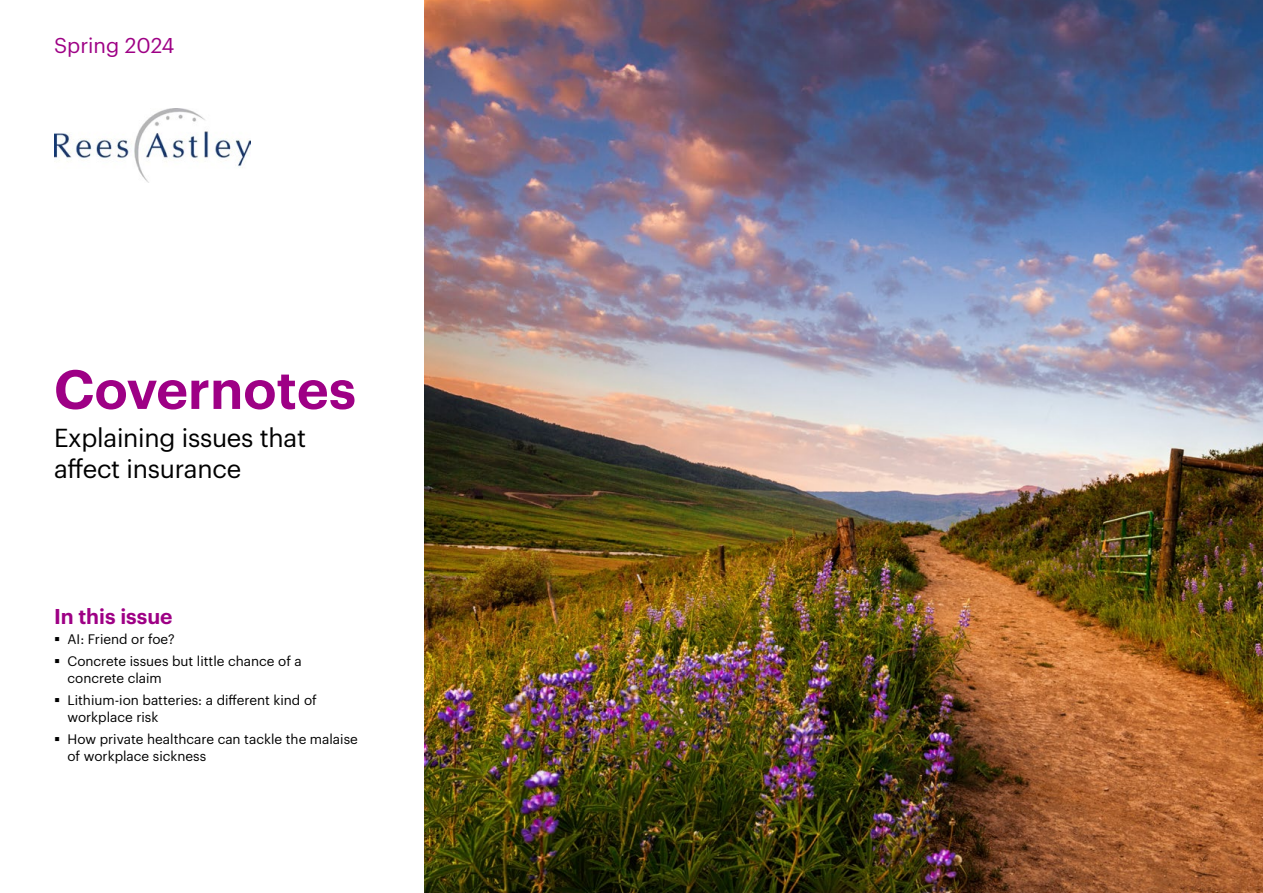
<style>
.page{position:relative;width:1263px;height:893px;background:#fff}
.page>*{position:absolute;margin:0;border:0;box-sizing:border-box;transform-origin:0 0}
.t1{font:600 54px "Graphik";color:#9e0085}
.Subtitle{font:25.5px/30.6px "Graphik";letter-spacing:-.01em;color:#000}
.Subhead_1__11_13_Bold_violet{font:600 21px "Graphik";color:#9e0085}
.Subhead_1__11_13_Bold_violet-2{font:21px "Graphik";color:#9e0085}
.t2{font:13.5px/16.5px "Graphik";color:#000}
</style>
<div class="page">
<img style="left:425px;top:0;width:838px;height:893px">
<img style="left:54px;top:108px;width:196px;height:75px">
<p class="Subhead_1__11_13_Bold_violet-2" style="left:54px;top:30px;width:122px">Spring 2024</p>
<p class="t1" style="left:54px;top:348px;width:303px">Covernotes</p>
<p class="Subtitle" style="left:54px;top:421px;width:254px">Explaining issues that affect insurance</p>
<p class="Subhead_1__11_13_Bold_violet" style="left:54px;top:600px;width:120px">In this issue</p>
<p class="t2" style="left:68px;top:629px;width:109px">AI: Friend or foe?</p>
<p class="t2" style="left:68px;top:652px;width:236px">Concrete issues but little chance of a concrete claim</p>
<p class="t2" style="left:68px;top:691px;width:251px">Lithium-ion batteries: a different kind of workplace risk</p>
<p class="t2" style="left:68px;top:730px;width:292px">How private healthcare can tackle the malaise of workplace sickness</p>
</div>
